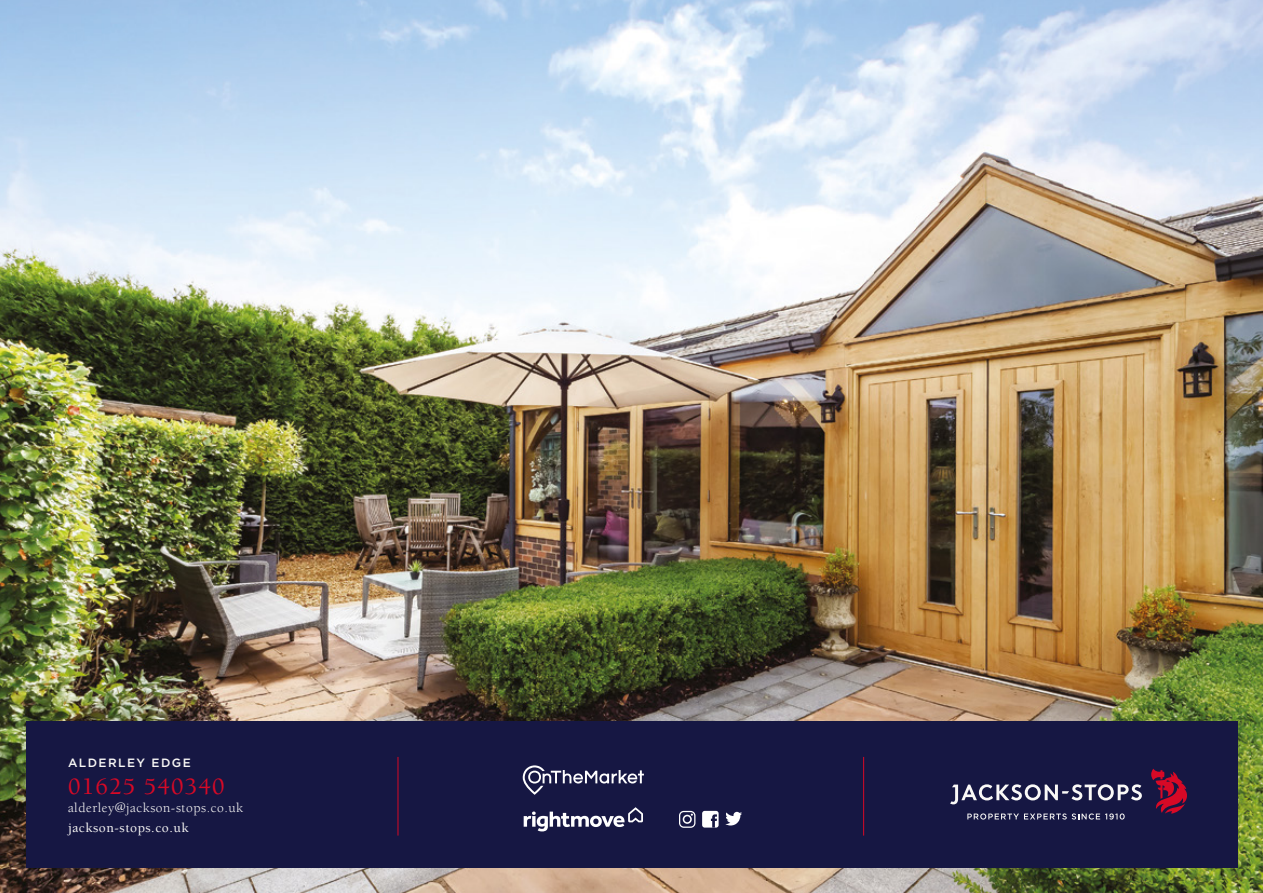
<style>
.page{position:relative;width:1263px;height:893px;background:#fff}
.page>*{position:absolute;margin:0;border:0;box-sizing:border-box;transform-origin:0 0}
.t1{font:500 24px "Berkeley Std";letter-spacing:.05em;color:#d70926}
.t2{font:13.5px "Berkeley Std";letter-spacing:.04em;color:#faf9f7}
.t3{font:500 13.5px "Berkeley Std";letter-spacing:.04em;color:#faf9f7}
.t4{font:500 12px "Gotham";letter-spacing:.12em;color:#faf9f7}
</style>
<div class="page">
<img style="left:0;top:0;width:1263px;height:893px">
<div style="left:26px;top:721px;width:1211px;height:146px;background:#161743"></div>
<svg style="left:1151px;top:769px;width:36px;height:45px"></svg>
<svg style="left:950px;top:784px;width:192px;height:20px"></svg>
<svg style="left:967px;top:813px;width:158px;height:7px"></svg>
<hr style="left:398px;top:757px;width:1px;height:79px;background:#d70926">
<hr style="left:863px;top:757px;width:1px;height:79px;background:#d70926">
<svg style="left:524px;top:807px;width:119px;height:24px"></svg>
<div style="left:702px;top:811px;width:17px;height:17px;background:#fff;border-radius:3px"></div>
<svg style="left:711px;top:814px;width:6px;height:14px"></svg>
<svg style="left:679px;top:811px;width:16px;height:17px"></svg>
<svg style="left:725px;top:812px;width:17px;height:13px"></svg>
<svg style="left:523px;top:765px;width:121px;height:30px"></svg>
<p class="t4" style="left:68px;top:754px;width:124px">ALDERLEY EDGE</p>
<h1 class="t1" style="left:68px;top:774px;width:158px">01625 540340</h1>
<p class="t2" style="left:68px;top:801px;width:177px">alderley@jackson-stops.co.uk</p>
<p class="t3" style="left:68px;top:820px;width:122px">jackson-stops.co.uk</p>
</div>
